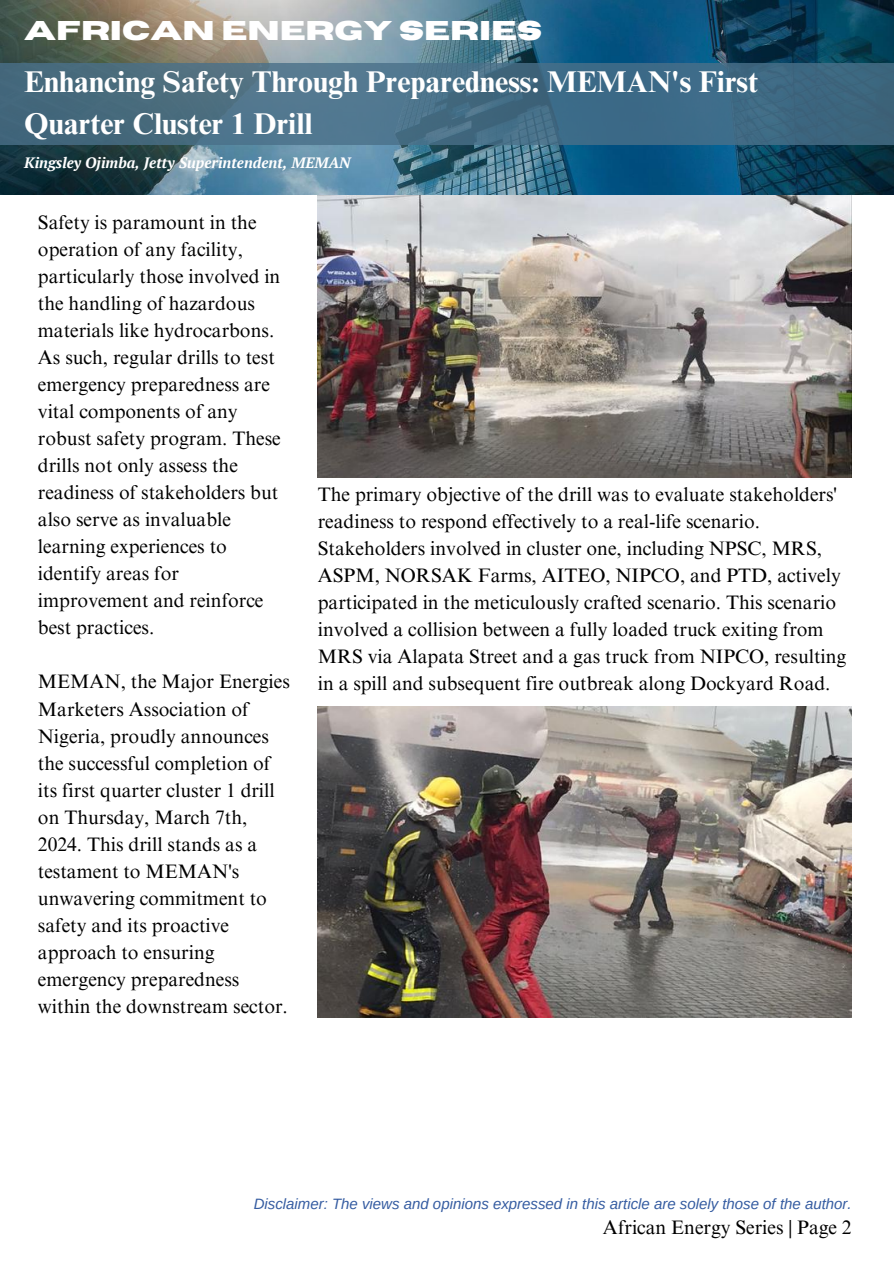
<style>
.page{position:relative;width:894px;height:1264px;background:#fff}
.page>*{position:absolute;margin:0;border:0;box-sizing:border-box;transform-origin:0 0}
.t1{font:700 30px/41.7px "Times NRMT Pro";color:#fff}
.t2{font:700 27px "Horizon";color:#fff}
.t3{font:19.5px/27px "Times NRMT Pro";color:#000}
.t4{font:italic 15px "Arimo";color:#355ca1}
.t5{font:italic 700 15px "PT Serif";color:#fff}
</style>
<div class="page">
<img style="left:0;top:0;width:893px;height:195px">
<svg style="left:0;top:63px;width:893px;height:82px;background:#456c84"></svg>
<img style="left:318px;top:706px;width:533px;height:311px">
<img style="left:318px;top:195px;width:533px;height:282px">
<h2 class="t2" style="left:24px;top:17px;width:519px">AFRICAN ENERGY SERIES</h2>
<h1 class="t1" style="left:24px;top:64px;width:735px">Enhancing Safety Through Preparedness: MEMAN's First<br>Quarter Cluster 1 Drill</h1>
<p class="t5" style="left:24px;top:152px;width:328px">Kingsley Ojimba, Jetty Superintendent, MEMAN</p>
<p class="t3" style="left:38px;top:211px;width:244px">Safety is paramount in the operation of any facility, particularly those involved in the handling of hazardous materials like hydrocarbons.<br>As such, regular drills to test emergency preparedness are vital components of any robust safety program. These drills not only assess the readiness of stakeholders but also serve as invaluable learning experiences to identify areas for improvement and reinforce best practices.</p>
<p class="t3" style="left:38px;top:670px;width:253px">MEMAN, the Major Energies<br>Marketers Association of<br>Nigeria, proudly announces the successful completion of its first quarter cluster 1 drill on Thursday, March 7th,<br>2024. This drill stands as a testament to MEMAN's unwavering commitment to safety and its proactive approach to ensuring emergency preparedness within the downstream sector.</p>
<p class="t3" style="left:318px;top:483px;width:530px">The primary objective of the drill was to evaluate stakeholders' readiness to respond effectively to a real-life scenario.<br>Stakeholders involved in cluster one, including NPSC, MRS, ASPM, NORSAK Farms, AITEO, NIPCO, and PTD, actively participated in the meticulously crafted scenario. This scenario involved a collision between a fully loaded truck exiting from MRS via Alapata Street and a gas truck from NIPCO, resulting in a spill and subsequent fire outbreak along Dockyard Road.</p>
<p class="t4" style="left:253px;top:1195px;width:599px">Disclaimer: The views and opinions expressed in this article are solely those of the author.</p>
<p class="t3" style="left:602px;top:1216px;width:250px">African Energy Series | Page 2</p>
</div>
